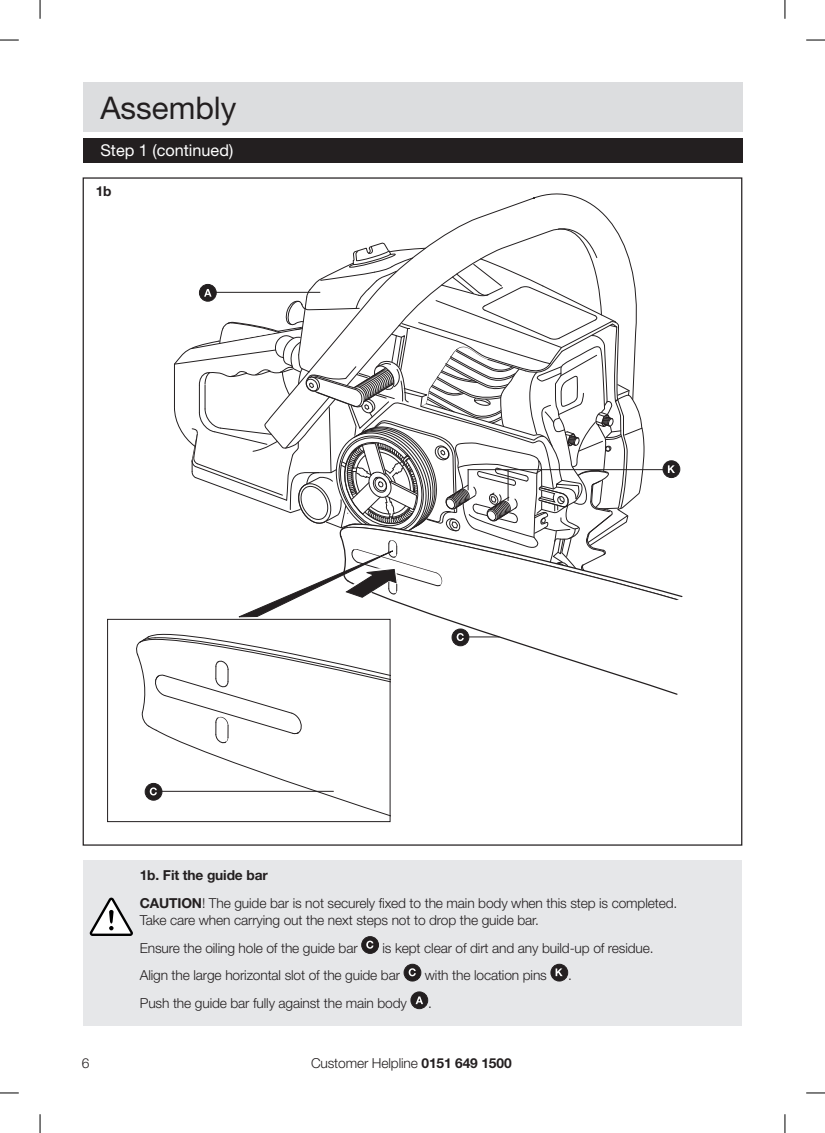
<style>
.page{position:relative;width:825px;height:1133px;background:#fff}
.page>*{position:absolute;margin:0;border:0;box-sizing:border-box;transform-origin:0 0}
.t1{font:31.25px "Helvetica Neue LT Std";color:#231f20}
.t2{font:16.25px "Helvetica Neue LT Std";color:#fff}
.t3{font:300 13.75px/27.6px "Helvetica Neue LT Std";letter-spacing:-.01em;color:#231f20}
.t4{font:700 13.75px "Helvetica Neue LT Std";color:#231f20}
.s1{font-weight:700}
</style>
<div class="page">
<div style="left:83px;top:83px;width:659px;height:49px;background:#dcdddf"></div>
<svg style="left:350px;top:617px;width:328px;height:78px"></svg>
<div style="left:83px;top:138px;width:659px;height:25px;background:#231f20"></div>
<hr style="left:461px;top:636px;width:38px;height:1px;background:#231f20">
<div style="left:452px;top:629px;width:16px;height:16px;background:#231f20;border-radius:50%"></div>
<svg style="left:456px;top:633px;width:7px;height:8px"></svg>
<div style="left:451px;top:628px;width:18px;height:18px;border:1px solid #231f20;border-radius:50%"></div>
<svg style="left:136px;top:631px;width:254px;height:190px"></svg>
<div style="left:145px;top:783px;width:17px;height:17px;border:1px solid #231f20;border-radius:50%"></div>
<div style="left:83px;top:859px;width:658px;height:166px;background:#e6e7e9"></div>
<div style="left:361px;top:936px;width:17px;height:17px;background:#231f20;border-radius:50%"></div>
<svg style="left:366px;top:940px;width:7px;height:8px"></svg>
<div style="left:361px;top:936px;width:18px;height:17px;border:1px solid #231f20;border-radius:50%"></div>
<div style="left:404px;top:964px;width:16px;height:17px;background:#231f20;border-radius:50%"></div>
<svg style="left:408px;top:968px;width:7px;height:8px"></svg>
<div style="left:403px;top:963px;width:18px;height:18px;border:1px solid #231f20;border-radius:50%"></div>
<div style="left:550px;top:964px;width:17px;height:17px;background:#231f20;border-radius:50%"></div>
<svg style="left:555px;top:968px;width:7px;height:8px"></svg>
<div style="left:550px;top:963px;width:18px;height:18px;border:1px solid #231f20;border-radius:50%"></div>
<div style="left:410px;top:991px;width:17px;height:17px;background:#231f20;border-radius:50%"></div>
<div style="left:410px;top:991px;width:18px;height:18px;border:1px solid #231f20;border-radius:50%"></div>
<svg style="left:415px;top:996px;width:8px;height:8px"></svg>
<svg style="left:90px;top:897px;width:43px;height:38px"></svg>
<svg style="left:174px;top:223px;width:509px;height:394px"></svg>
<svg style="left:0;top:39px;width:19px;height:2px"></svg>
<svg style="left:806px;top:39px;width:18px;height:2px"></svg>
<svg style="left:0;top:1092px;width:19px;height:1px"></svg>
<svg style="left:806px;top:1092px;width:18px;height:1px"></svg>
<svg style="left:39px;top:0;width:2px;height:19px"></svg>
<svg style="left:39px;top:1114px;width:2px;height:18px"></svg>
<svg style="left:784px;top:0;width:1px;height:19px"></svg>
<svg style="left:784px;top:1114px;width:1px;height:18px"></svg>
<h1 class="t1" style="left:100px;top:89px;width:138px">Assembly</h1>
<p class="t2" style="left:100px;top:141px;width:134px">Step 1 (continued)</p>
<p class="t4" style="left:96px;top:182px;width:17px">1b</p>
<p class="t3" style="left:140px;top:861px;width:538px"><span class="s1">1b. Fit the guide bar<br>CAUTION</span>! The guide bar is not securely fixed to the main body when this step is completed.</p>
<p class="t3" style="left:140px;top:905px;width:400px">Take care when carrying out the next steps not to drop the guide bar.<br>Ensure the oiling hole of the guide bar</p>
<p class="t3" style="left:140px;top:933px;width:515px;text-indent:242px">is kept clear of dirt and any build-up of residue.<br>Align the large horizontal slot of the guide bar</p>
<p class="t3" style="left:424px;top:961px;width:123px">with the location pins</p>
<p class="t3" style="left:567px;top:961px;width:5px">.</p>
<p class="t3" style="left:140px;top:988px;width:268px">Push the guide bar fully against the main body</p>
<p class="t3" style="left:428px;top:988px;width:5px">.</p>
<p class="t3" style="left:82px;top:1048px;width:9px">6</p>
<p class="t3" style="left:311px;top:1048px;width:202px">Customer Helpline <span class="s1">0151 649 1500</span></p>
</div>
